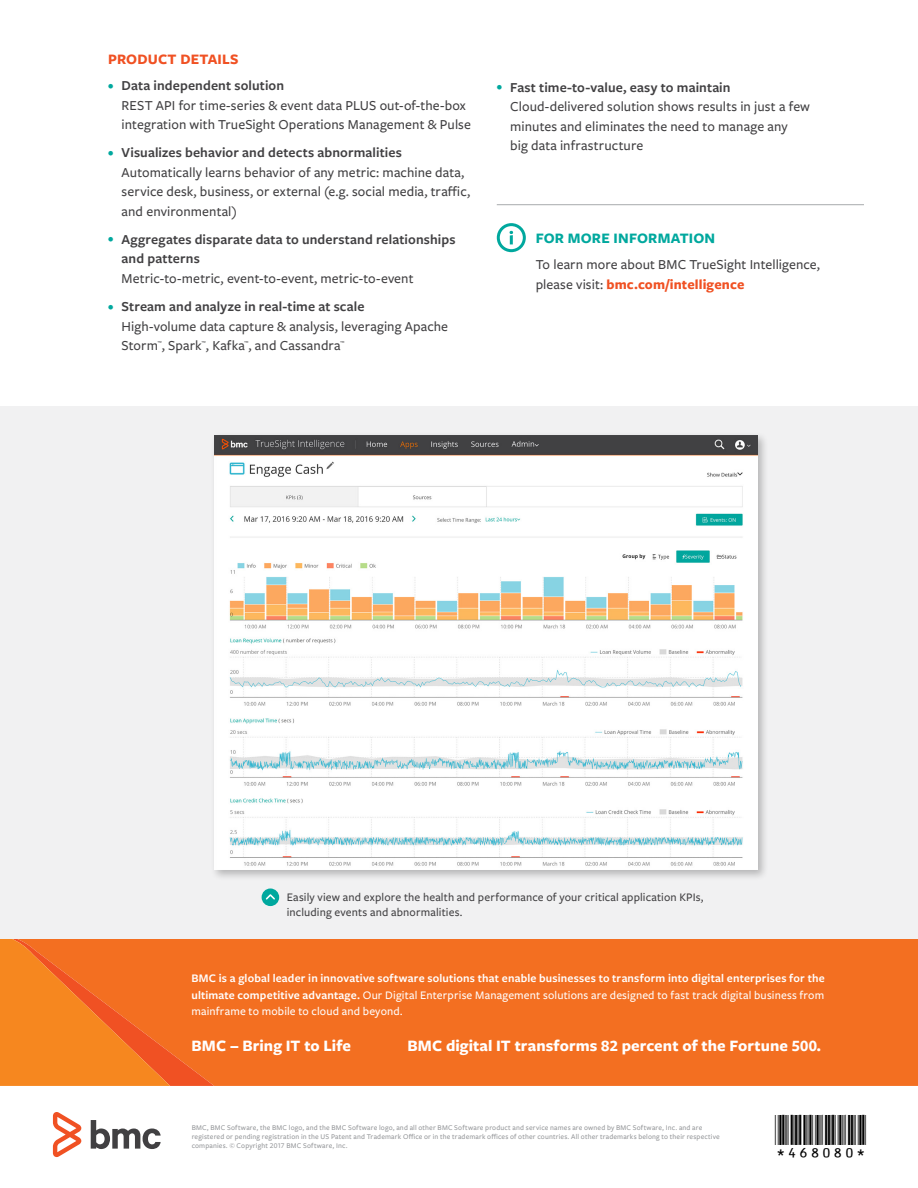
<style>
.page{position:relative;width:918px;height:1188px;background:#fff}
.page>*{position:absolute;margin:0;border:0;box-sizing:border-box;transform-origin:0 0}
.t1{font:30px "BC39 HI Tall HR";color:#000}
.t2{font:700 16.5px "Freight Sans Pro";letter-spacing:.005em;color:#fff}
.t3{font:700 15px "Freight Sans Pro";letter-spacing:.01em;color:#00a89e}
.t4{font:700 15px "Freight Sans Pro";letter-spacing:.01em;color:#f05123}
.t5{font:500 14.25px/19.5px "Freight Sans Pro";letter-spacing:.01em;color:#414042}
.t6{font:600 14.25px/19.5px "Freight Sans Pro";letter-spacing:.01em;color:#414042}
.t7{font:600 12px/16.5px "Freight Sans Pro";letter-spacing:.015em;color:#fff;text-align:justify}
.t8{font:500 12px/16.5px "Freight Sans Pro";letter-spacing:.015em;color:#fff}
.t9{font:500 12px/15px "Freight Sans Pro";letter-spacing:.015em;color:#414042}
.t10{font:700 12px "Freight Sans Pro";letter-spacing:.015em;color:#fff}
.t11{font:500 7.5px/9px "Freight Sans Pro";letter-spacing:.02em;color:#939598}
.t12{font:500 4.65px "Freight Sans Pro";color:#414042}
.s1{font-weight:600;font-size:12px;color:#00a89e}
.s2{font-weight:600}
.s3{font-size:12px;color:#00a89e}
.s4{font-weight:700;color:#f05123}
.s5{font-weight:500}
</style>
<div class="page">
<svg style="left:91px;top:1120px;width:70px;height:29px"></svg>
<svg style="left:53px;top:1112px;width:28px;height:45px"></svg>
<div style="left:214px;top:939px;width:704px;height:147px;background:#f36f21"></div>
<svg style="left:0;top:939px;width:214px;height:147px;background:#f37620"></svg>
<div style="left:0;top:406px;width:918px;height:533px;background:#f1f1f2"></div>
<div style="left:497px;top:223px;width:29px;height:29px;border:3px solid #00a89e;border-radius:50%"></div>
<svg style="left:510px;top:231px;width:3px;height:13px"></svg>
<hr style="left:497px;top:204px;width:367px;height:1px;background:#a8aaad">
<div style="left:262px;top:888px;width:17px;height:18px;background:#00a89e;border-radius:50%"></div>
<svg style="left:265px;top:894px;width:10px;height:6px"></svg>
<div style="left:210px;top:432px;width:559px;height:449px;background:#000;opacity:.25"></div>
<img style="left:214px;top:436px;width:544px;height:434px">
<p class="t4" style="left:108px;top:49px;width:132px">PRODUCT DETAILS</p>
<p class="t5" style="left:122px;top:75px;width:351px;text-indent:-14px"><span class="s1">•</span> <span class="s2">Data independent solution<br></span>REST API for time-series &amp; event data PLUS out-of-the-box integration with TrueSight Operations Management &amp; Pulse</p>
<p class="t5" style="left:122px;top:142px;width:350px;text-indent:-14px"><span class="s1">•</span> <span class="s2">Visualizes behavior and detects abnormalities </span>Automatically learns behavior of any metric: machine data, service desk, business, or external (e.g. social media, traffic, and environmental)</p>
<p class="t6" style="left:122px;top:229px;width:335px;text-indent:-14px"><span class="s3">•</span> Aggregates disparate data to understand relationships and patterns</p>
<p class="t5" style="left:122px;top:268px;width:293px">Metric-to-metric, event-to-event, metric-to-event</p>
<p class="t5" style="left:122px;top:296px;width:328px;text-indent:-14px"><span class="s1">•</span> <span class="s2">Stream and analyze in real-time at scale<br></span>High-volume data capture &amp; analysis, leveraging Apache<br>Storm , Spark , Kafka , and Cassandra</p>
<p class="t12" style="left:157px;top:339px;width:6px">™</p>
<p class="t12" style="left:202px;top:339px;width:6px">™</p>
<p class="t12" style="left:244px;top:339px;width:6px">™</p>
<p class="t12" style="left:340px;top:339px;width:6px">™</p>
<p class="t5" style="left:510px;top:77px;width:301px;text-indent:-14px"><span class="s1">•</span> <span class="s2">Fast time-to-value, easy to maintain </span>Cloud-delivered solution shows results in just a few minutes and eliminates the need to manage any<br>big data infrastructure</p>
<p class="t3" style="left:536px;top:228px;width:181px">FOR MORE INFORMATION</p>
<p class="t5" style="left:536px;top:254px;width:286px">To learn more about BMC TrueSight Intelligence, please visit: <span class="s4">bmc.com/intelligence</span></p>
<p class="t9" style="left:287px;top:889px;width:418px">Easily view and explore the health and performance of your critical application KPIs, including events and abnormalities.</p>
<p class="t7" style="left:191px;top:969px;width:635px">BMC is a global leader in innovative software solutions that enable businesses to transform into digital enterprises for the ultimate competitive advantage. <span class="s5">Our Digital Enterprise Management solutions are designed to fast track digital business from mainframe to mobile to cloud and beyond.</span></p>
<p class="t2" style="left:191px;top:1034px;width:161px">BMC – Bring IT to Life</p>
<p class="t2" style="left:407px;top:1034px;width:415px">BMC digital IT transforms 82 percent of the Fortune 500.</p>
<p class="t8" style="left:216px;top:971px;width:581px">advantage. We have worked with thousands of leading companies to create and deliver powerful IT management services. From mainframe to cloud to mobile, we pair high-speed digital innovation with robust IT industrialization—</p>
<p class="t10" style="left:216px;top:1044px;width:123px">BMC – Bring IT to Life.</p>
<p class="t11" style="left:192px;top:1123px;width:530px">BMC, BMC Software, the BMC logo, and the BMC Software logo, and all other BMC Software product and service names are owned by BMC Software, Inc. and are registered or pending registration in the US Patent and Trademark Office or in the trademark offices of other countries. All other trademarks belong to their respective companies. © Copyright 2017 BMC Software, Inc.</p>
<h1 class="t1" style="left:775px;top:1107px;width:93px">*468080*</h1>
</div>
